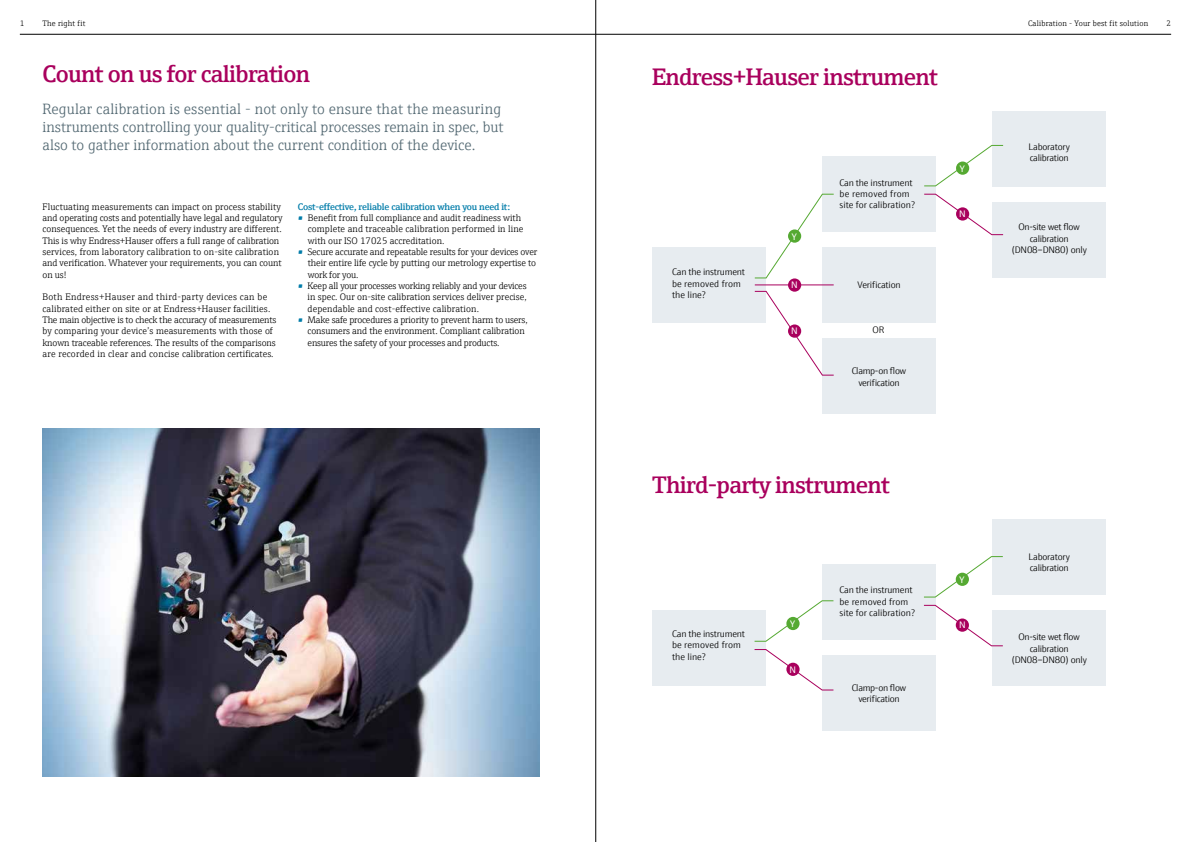
<style>
.page{position:relative;width:1191px;height:842px;background:#fff}
.page>*{position:absolute;margin:0;border:0;box-sizing:border-box;transform-origin:0 0}
.t1{font:600 24px "E+H Serif";letter-spacing:-.03em;color:#a9005d}
.t2{font:300 15px/18px "E+H Serif";color:#516771}
.t3{font:300 9.5px/11.3px "E+H Serif";letter-spacing:-.005em;color:#000}
.t4{font:300 9.5px/11.3px "E+H Sans";letter-spacing:-.02em;color:#000}
.t5{font:300 9.5px/11.3px "E+H Sans";color:#000}
.t6{font:600 9.5px "E+H Serif";letter-spacing:-.02em;color:#007ca9}
.t7{font:9.5px "E+H Sans";color:#fff}
.t8{font:300 8px "E+H Serif";letter-spacing:.02em;color:#000}
.s1{color:#007ca9}
</style>
<div class="page">
<hr style="left:595px;top:34px;width:576px;height:1px;background:#000">
<div style="left:652px;top:247px;width:114px;height:75px;background:#e7ecf0"></div>
<div style="left:822px;top:247px;width:113px;height:75px;background:#e7ecf0"></div>
<div style="left:822px;top:338px;width:113px;height:75px;background:#e7ecf0"></div>
<div style="left:822px;top:157px;width:113px;height:75px;background:#e7ecf0"></div>
<div style="left:992px;top:202px;width:114px;height:75px;background:#e7ecf0"></div>
<div style="left:992px;top:111px;width:114px;height:75px;background:#e7ecf0"></div>
<div style="left:652px;top:610px;width:114px;height:75px;background:#e7ecf0"></div>
<div style="left:822px;top:565px;width:113px;height:75px;background:#e7ecf0"></div>
<div style="left:822px;top:656px;width:113px;height:75px;background:#e7ecf0"></div>
<div style="left:992px;top:610px;width:114px;height:75px;background:#e7ecf0"></div>
<div style="left:992px;top:519px;width:114px;height:76px;background:#e7ecf0"></div>
<svg style="left:754px;top:193px;width:80px;height:86px"></svg>
<svg style="left:754px;top:290px;width:80px;height:86px"></svg>
<hr style="left:755px;top:284px;width:78px;height:1px;background:#a9005d">
<div style="left:788px;top:229px;width:13px;height:14px;background:#55a932;border-radius:50%"></div>
<div style="left:788px;top:324px;width:13px;height:14px;background:#a9005d;border-radius:50%"></div>
<div style="left:788px;top:278px;width:13px;height:14px;background:#a9005d;border-radius:50%"></div>
<svg style="left:923px;top:144px;width:81px;height:43px"></svg>
<svg style="left:924px;top:193px;width:80px;height:43px"></svg>
<div style="left:956px;top:162px;width:13px;height:13px;background:#55a932;border-radius:50%"></div>
<div style="left:956px;top:207px;width:13px;height:14px;background:#a9005d;border-radius:50%"></div>
<svg style="left:754px;top:600px;width:80px;height:42px"></svg>
<svg style="left:753px;top:649px;width:81px;height:42px"></svg>
<div style="left:786px;top:617px;width:13px;height:13px;background:#55a932;border-radius:50%"></div>
<div style="left:786px;top:663px;width:13px;height:13px;background:#a9005d;border-radius:50%"></div>
<svg style="left:923px;top:556px;width:80px;height:42px"></svg>
<svg style="left:923px;top:604px;width:80px;height:43px"></svg>
<div style="left:955px;top:573px;width:14px;height:13px;background:#55a932;border-radius:50%"></div>
<div style="left:955px;top:618px;width:14px;height:14px;background:#a9005d;border-radius:50%"></div>
<hr style="left:20px;top:34px;width:575px;height:1px;background:#000">
<img style="left:43px;top:429px;width:496px;height:347px">
<hr style="left:595px;top:0;width:1px;height:842px;background:#000">
<p class="t8" style="left:20px;top:18px;width:6px">1</p>
<p class="t8" style="left:43px;top:18px;width:44px">The right fit</p>
<h1 class="t1" style="left:43px;top:55px;width:269px">Count on us for calibration</h1>
<h2 class="t2" style="left:43px;top:99px;width:462px">Regular calibration is essential - not only to ensure that the measuring instruments controlling your quality-critical processes remain in spec, but also to gather information about the current condition of the device.</h2>
<p class="t3" style="left:43px;top:200px;width:242px">Fluctuating measurements can impact on process stability and operating costs and potentially have legal and regulatory consequences. Yet the needs of every industry are different.<br>This is why Endress+Hauser offers a full range of calibration services, from laboratory calibration to on-site calibration and verification. Whatever your requirements, you can count on us!</p>
<p class="t3" style="left:43px;top:291px;width:235px">Both Endress+Hauser and third-party devices can be calibrated either on site or at Endress+Hauser facilities.<br>The main objective is to check the accuracy of measurements by comparing your device’s measurements with those of known traceable references. The results of the comparisons are recorded in clear and concise calibration certificates.</p>
<p class="t6" style="left:298px;top:199px;width:214px">Cost-effective, reliable calibration when you need it:</p>
<p class="t3" style="left:308px;top:211px;width:217px;text-indent:-10px"><span class="s1">•</span> Benefit from full compliance and audit readiness with complete and traceable calibration performed in line with our ISO 17025 accreditation.</p>
<p class="t3" style="left:308px;top:245px;width:231px;text-indent:-10px"><span class="s1">•</span> Secure accurate and repeatable results for your devices over their entire life cycle by putting our metrology expertise to work for you.</p>
<p class="t3" style="left:307px;top:279px;width:221px;text-align:justify;text-indent:-10px"><span class="s1">•</span> Keep all your processes working reliably and your devices in spec. Our on-site calibration services deliver precise, dependable and cost-effective calibration.</p>
<p class="t3" style="left:307px;top:313px;width:222px;text-indent:-10px"><span class="s1">•</span> Make safe procedures a priority to prevent harm to users, consumers and the environment. Compliant calibration ensures the safety of your processes and products.</p>
<h1 class="t1" style="left:652px;top:59px;width:287px">Endress+Hauser instrument</h1>
<p class="t4" style="left:672px;top:266px;width:75px">Can the instrument be removed from the line?</p>
<p class="t7" style="left:791px;top:229px;width:6px">Y</p>
<p class="t7" style="left:791px;top:278px;width:8px">N</p>
<p class="t7" style="left:791px;top:324px;width:8px">N</p>
<p class="t5" style="left:839px;top:176px;width:77px">Can the instrument be removed from site for calibration?</p>
<p class="t4" style="left:857px;top:278px;width:45px">Verification</p>
<p class="t4" style="left:872px;top:324px;width:13px">OR</p>
<p class="t4" style="left:851px;top:365px;width:56px;text-align:center">Clamp-on flow verification</p>
<p class="t7" style="left:959px;top:162px;width:6px">Y</p>
<p class="t7" style="left:959px;top:207px;width:8px">N</p>
<h1 class="t1" style="left:652px;top:467px;width:239px">Third-party instrument</h1>
<p class="t4" style="left:672px;top:627px;width:75px">Can the instrument be removed from the line?</p>
<p class="t7" style="left:790px;top:617px;width:6px">Y</p>
<p class="t7" style="left:789px;top:662px;width:8px">N</p>
<p class="t5" style="left:839px;top:584px;width:77px">Can the instrument be removed from site for calibration?</p>
<p class="t4" style="left:851px;top:681px;width:56px;text-align:center">Clamp-on flow verification</p>
<p class="t7" style="left:959px;top:573px;width:6px">Y</p>
<p class="t7" style="left:959px;top:618px;width:8px">N</p>
<p class="t8" style="left:1028px;top:17px;width:122px">Calibration - Your best fit solution</p>
<p class="t8" style="left:1166px;top:17px;width:6px">2</p>
<p class="t4" style="left:1028px;top:141px;width:43px">Laboratory calibration</p>
<p class="t4" style="left:1011px;top:221px;width:77px;text-align:center">On-site wet flow calibration (DN08–DN80) only</p>
<p class="t4" style="left:1028px;top:550px;width:43px">Laboratory calibration</p>
<p class="t4" style="left:1011px;top:631px;width:77px;text-align:center">On-site wet flow calibration (DN08–DN80) only</p>
</div>
